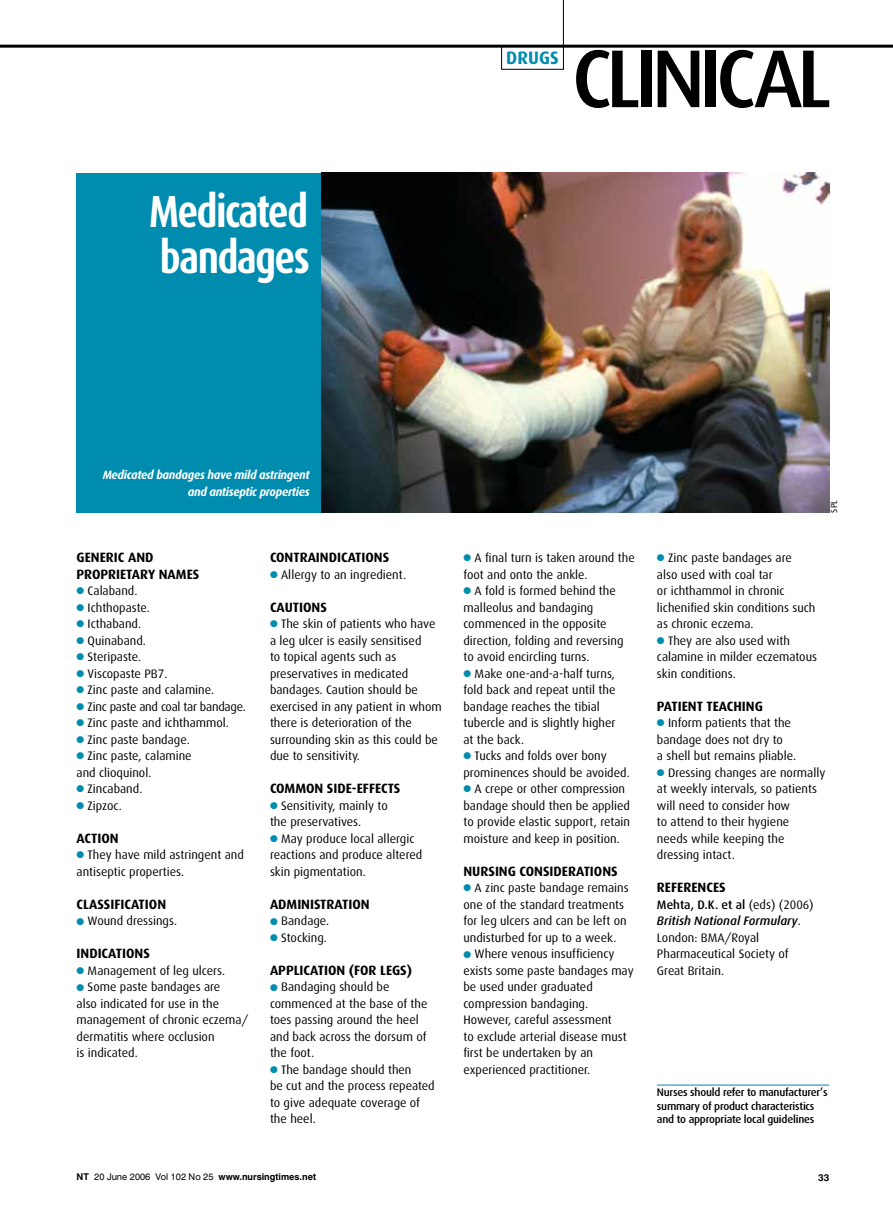
<style>
.page{position:relative;width:893px;height:1212px;background:#fff}
.page>*{position:absolute;margin:0;border:0;box-sizing:border-box;transform-origin:0 0}
.t1{font:500 82.05px "Dax";letter-spacing:-.07em;color:#000}
.t2{font:700 45px/45.8px "Dax Condensed";letter-spacing:-.04em;color:#fff}
.t3{font:700 18px "Dax";color:#008caf}
.t4{font:700 13.5px/16.5px "Dax";color:#000}
.t5{font:12.3px/16.5px "Dax";color:#000}
.t6{font:12.3px "Dax";letter-spacing:-.02em;color:#000}
.t7{font:italic 700 12px/16.5px "Dax";letter-spacing:-.025em;color:#fff;text-align:right;scale:.95 1}
.t8{font:500 10.95px/13.5px "Dax";letter-spacing:-.02em;color:#000}
.t9{font:700 9.75px "Swiss 721 BT";color:#000}
.t10{font:700 9.3px "Swiss 721 BT";color:#000}
.t11{font:9px "Dax";color:#000}
.s1{color:#008caf}
.s2{font-weight:400}
.s3{font-weight:500}
.s4{font-weight:500;font-style:italic}
</style>
<div class="page">
<hr style="left:657px;top:1084px;width:172px;height:1px;background:#008caf">
<div style="left:501px;top:46px;width:63px;height:24px;border:1px solid #000"></div>
<hr style="left:0;top:45px;width:893px;height:3px;background:#000">
<hr style="left:563px;top:0;width:1px;height:47px;background:#000">
<div style="left:77px;top:173px;width:246px;height:339px;background:#008caf"></div>
<img style="left:321px;top:173px;width:508px;height:339px">
<h2 class="t2" style="left:149px;top:189px;width:162px">Medicated bandages</h2>
<h3 class="t3" style="left:506px;top:47px;width:12px">DRU</h3>
<h3 class="t3" style="left:539px;top:47px;width:20px">GS</h3>
<h1 class="t1" style="left:572px;top:33px;width:261px">CLINICAL</h1>
<p class="t7" style="left:103px;top:467px;width:219px">Medicated bandages have mild astringent and antiseptic properties</p>
<p class="t4" style="left:77px;top:549px;width:124px">GENERIC AND<br>PROPRIETARY NAMES</p>
<p class="t5" style="left:77px;top:583px;width:62px"><span class="s1">●</span> Calaband.</p>
<p class="t5" style="left:77px;top:599px;width:75px"><span class="s1">●</span> Ichthopaste.</p>
<p class="t5" style="left:77px;top:616px;width:66px"><span class="s1">●</span> Icthaband.</p>
<p class="t5" style="left:77px;top:632px;width:71px"><span class="s1">●</span> Quinaband.</p>
<p class="t5" style="left:77px;top:649px;width:66px"><span class="s1">●</span> Steripaste.</p>
<p class="t5" style="left:77px;top:665px;width:92px"><span class="s1">●</span> Viscopaste PB7.</p>
<p class="t5" style="left:77px;top:682px;width:139px"><span class="s1">●</span> Zinc paste and calamine.</p>
<p class="t6" style="left:77px;top:699px;width:171px"><span class="s1">●</span> Zinc paste and coal tar bandage.</p>
<p class="t5" style="left:77px;top:715px;width:154px"><span class="s1">●</span> Zinc paste and ichthammol.</p>
<p class="t5" style="left:77px;top:731px;width:115px"><span class="s1">●</span> Zinc paste bandage.</p>
<p class="t5" style="left:77px;top:748px;width:117px"><span class="s1">●</span> Zinc paste, calamine and clioquinol.</p>
<p class="t5" style="left:77px;top:781px;width:67px"><span class="s1">●</span> Zincaband.</p>
<p class="t5" style="left:77px;top:797px;width:47px"><span class="s1">●</span> Zipzoc.</p>
<p class="t4" style="left:77px;top:830px;width:44px">ACTION</p>
<p class="t5" style="left:77px;top:847px;width:169px"><span class="s1">●</span> They have mild astringent and antiseptic properties.</p>
<p class="t4" style="left:77px;top:896px;width:91px">CLASSIFICATION</p>
<p class="t5" style="left:77px;top:913px;width:102px"><span class="s1">●</span> Wound dressings.</p>
<p class="t4" style="left:77px;top:945px;width:75px">INDICATIONS</p>
<p class="t5" style="left:77px;top:962px;width:150px"><span class="s1">●</span> Management of leg ulcers.</p>
<p class="t5" style="left:77px;top:979px;width:174px"><span class="s1">●</span> Some paste bandages are<br>also indicated for use in the management of chronic eczema/ dermatitis where occlusion<br>is indicated.</p>
<p class="t4" style="left:270px;top:549px;width:121px">CONTRAINDICATIONS</p>
<p class="t5" style="left:270px;top:566px;width:138px"><span class="s1">●</span> Allergy to an ingredient.</p>
<p class="t4" style="left:270px;top:599px;width:58px">CAUTIONS</p>
<p class="t5" style="left:270px;top:616px;width:173px"><span class="s1">●</span> The skin of patients who have a leg ulcer is easily sensitised<br>to topical agents such as preservatives in medicated bandages. Caution should be exercised in any patient in whom there is deterioration of the surrounding skin as this could be due to sensitivity.</p>
<p class="t4" style="left:270px;top:780px;width:132px">COMMON SIDE-EFFECTS</p>
<p class="t5" style="left:270px;top:797px;width:119px"><span class="s1">●</span> Sensitivity, mainly to the preservatives.</p>
<p class="t5" style="left:270px;top:830px;width:154px"><span class="s1">●</span> May produce local allergic reactions and produce altered skin pigmentation.</p>
<p class="t4" style="left:270px;top:896px;width:101px">ADMINISTRATION</p>
<p class="t5" style="left:270px;top:913px;width:61px"><span class="s1">●</span> Bandage.</p>
<p class="t5" style="left:270px;top:929px;width:58px"><span class="s1">●</span> Stocking.</p>
<p class="t4" style="left:270px;top:962px;width:144px">APPLICATION (FOR LEGS)</p>
<p class="t5" style="left:270px;top:979px;width:159px"><span class="s1">●</span> Bandaging should be commenced at the base of the toes passing around the heel and back across the dorsum of the foot.</p>
<p class="t5" style="left:270px;top:1061px;width:166px"><span class="s1">●</span> The bandage should then<br>be cut and the process repeated to give adequate coverage of the heel.</p>
<p class="t10" style="left:77px;top:1171px;width:241px">NT <span class="s2">20 June 2006 Vol 102 No 25</span> www.nursingtimes.net</p>
<p class="t5" style="left:463px;top:550px;width:173px"><span class="s1">●</span> A final turn is taken around the foot and onto the ankle.</p>
<p class="t5" style="left:463px;top:583px;width:162px"><span class="s1">●</span> A fold is formed behind the malleolus and bandaging commenced in the opposite direction, folding and reversing to avoid encircling turns.</p>
<p class="t5" style="left:463px;top:665px;width:154px"><span class="s1">●</span> Make one-and-a-half turns, fold back and repeat until the bandage reaches the tibial tubercle and is slightly higher at the back.</p>
<p class="t5" style="left:463px;top:748px;width:168px"><span class="s1">●</span> Tucks and folds over bony prominences should be avoided.</p>
<p class="t5" style="left:463px;top:781px;width:168px"><span class="s1">●</span> A crepe or other compression bandage should then be applied to provide elastic support, retain moisture and keep in position.</p>
<p class="t4" style="left:463px;top:863px;width:156px">NURSING CONSIDERATIONS</p>
<p class="t5" style="left:463px;top:880px;width:167px"><span class="s1">●</span> A zinc paste bandage remains one of the standard treatments for leg ulcers and can be left on undisturbed for up to a week.</p>
<p class="t5" style="left:463px;top:946px;width:172px"><span class="s1">●</span> Where venous insufficiency exists some paste bandages may be used under graduated compression bandaging.<br>However, careful assessment<br>to exclude arterial disease must first be undertaken by an experienced practitioner.</p>
<p class="t11" style="left:829px;top:512px;width:14px;rotate:-90deg">SPL</p>
<p class="t5" style="left:657px;top:550px;width:160px"><span class="s1">●</span> Zinc paste bandages are also used with coal tar<br>or ichthammol in chronic lichenified skin conditions such as chronic eczema.</p>
<p class="t5" style="left:657px;top:632px;width:162px"><span class="s1">●</span> They are also used with calamine in milder eczematous skin conditions.</p>
<p class="t4" style="left:657px;top:698px;width:106px">PATIENT TEACHING</p>
<p class="t5" style="left:657px;top:715px;width:141px"><span class="s1">●</span> Inform patients that the bandage does not dry to<br>a shell but remains pliable.</p>
<p class="t5" style="left:657px;top:764px;width:170px"><span class="s1">●</span> Dressing changes are normally at weekly intervals, so patients will need to consider how<br>to attend to their hygiene<br>needs while keeping the dressing intact.</p>
<p class="t4" style="left:657px;top:879px;width:70px">REFERENCES</p>
<p class="t5" style="left:657px;top:896px;width:158px"><span class="s3">Mehta, D.K. et al</span> (eds) (2006)<br><span class="s4">British National Formulary</span>.<br>London: BMA/Royal<br>Pharmaceutical Society of<br>Great Britain.</p>
<p class="t8" style="left:657px;top:1086px;width:172px">Nurses should refer to manufacturer’s summary of product characteristics and to appropriate local guidelines</p>
<p class="t9" style="left:818px;top:1171px;width:13px">33</p>
</div>
